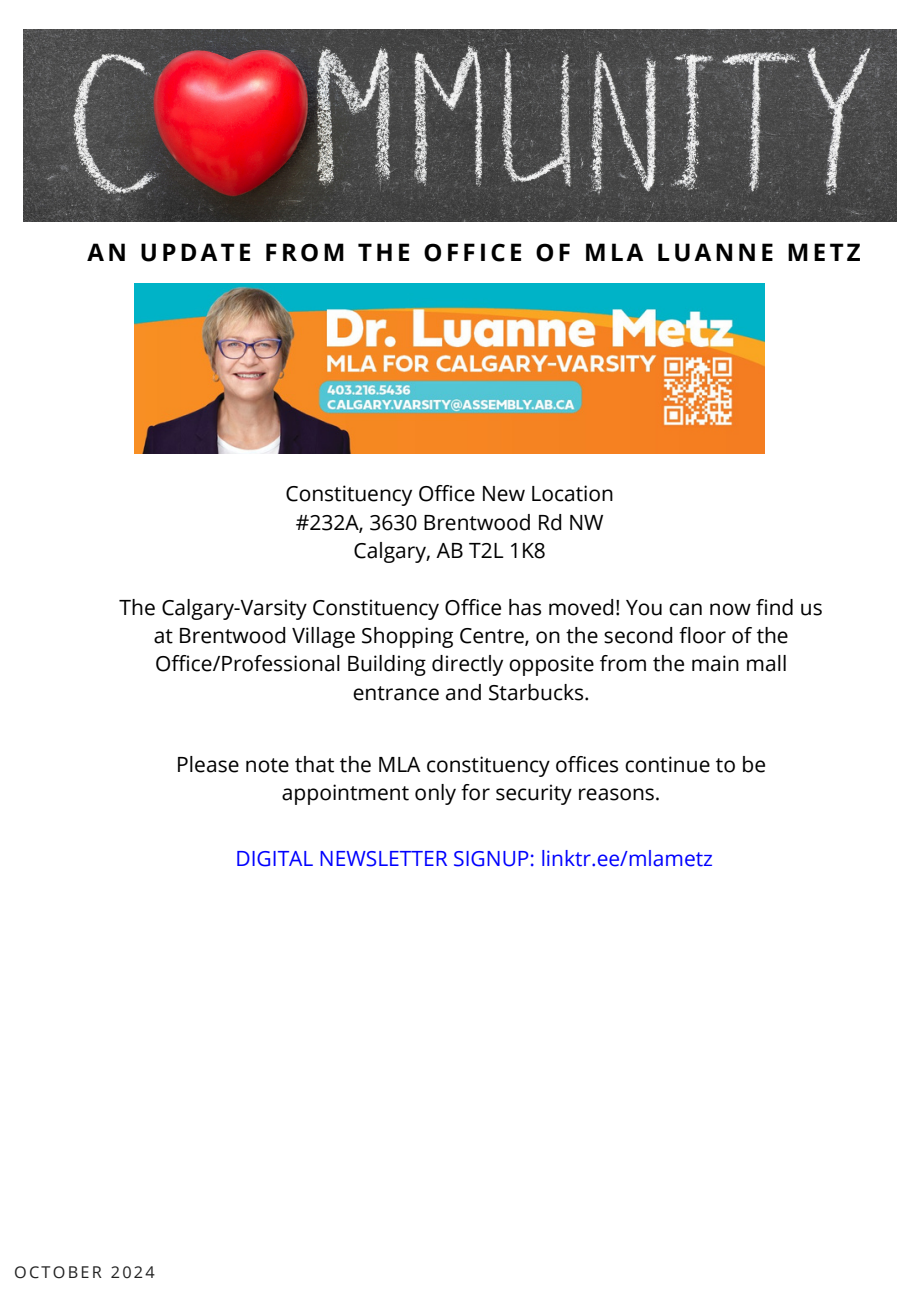
<style>
.page{position:relative;width:918px;height:1296px;background:#fff}
.page>*{position:absolute;margin:0;border:0;box-sizing:border-box;transform-origin:0 0}
.t1{font:700 24px "Open Sans";letter-spacing:.14em;color:#000}
.t2{font:21px/28.2px "Open Sans";color:#000;text-align:center}
.t3{font:21px "Open Sans";color:#0000fe}
.t4{font:16.2px "Open Sans";letter-spacing:.14em;color:#222}
</style>
<div class="page">
<img style="left:135px;top:284px;width:630px;height:169px">
<img style="left:23px;top:30px;width:873px;height:192px">
<h2 class="t1" style="left:88px;top:236px;width:775px">AN UPDATE FROM THE OFFICE OF MLA LUANNE METZ</h2>
<h2 class="t2" style="left:286px;top:479px;width:330px">Constituency Office New Location #232A, 3630 Brentwood Rd NW<br>Calgary, AB T2L 1K8</h2>
<h2 class="t2" style="left:120px;top:593px;width:705px">The Calgary-Varsity Constituency Office has moved! You can now find us at Brentwood Village Shopping Centre, on the second floor of the Office/Professional Building directly opposite from the main mall entrance and Starbucks.</h2>
<h2 class="t2" style="left:176px;top:749px;width:591px">Please note that the MLA constituency offices continue to be appointment only for security reasons.</h2>
<p class="t3" style="left:235px;top:843px;width:479px">DIGITAL NEWSLETTER SIGNUP: linktr.ee/mlametz</p>
<h1 class="t4" style="left:14px;top:1261px;width:142px">OCTOBER 2024</h1>
</div>
